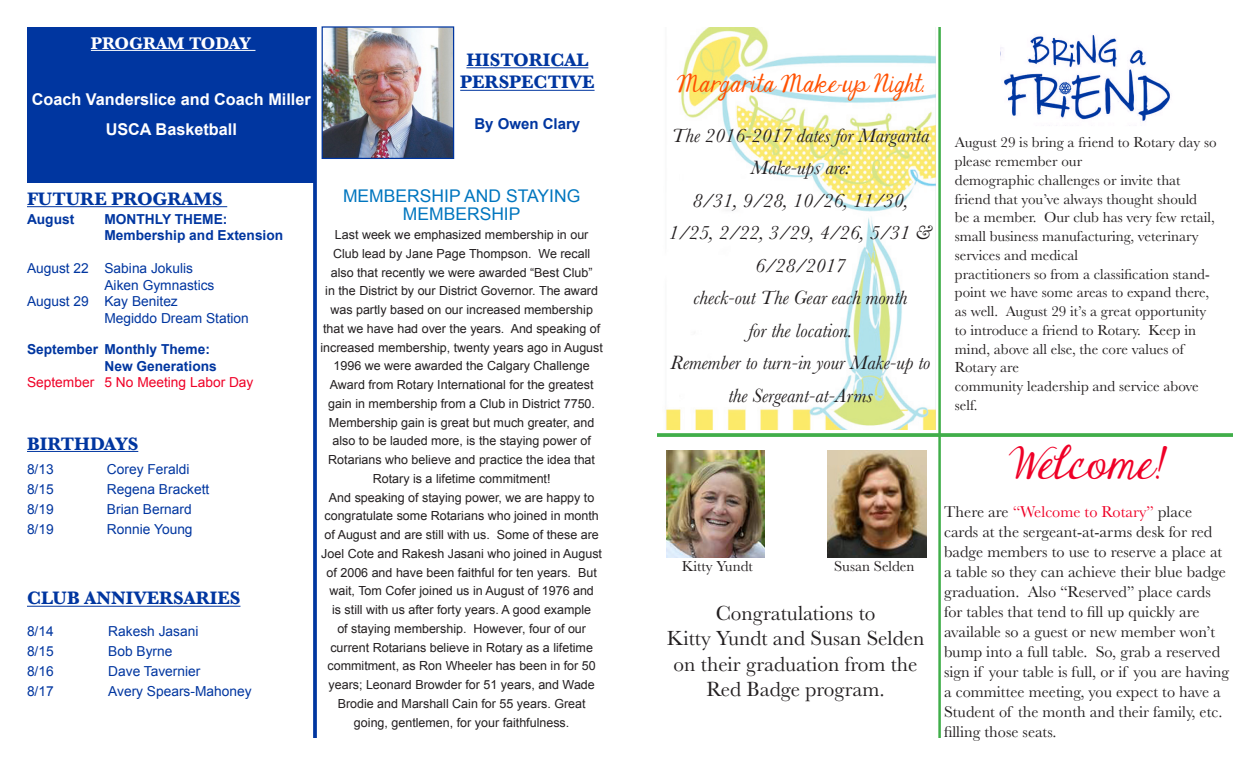
<style>
.page{position:relative;width:1260px;height:765px;background:#fff}
.page>*{position:absolute;margin:0;border:0;box-sizing:border-box;transform-origin:0 0}
.t1{font:37.5px "Janda Elegant Handwriting";letter-spacing:-.005em;color:#ef0027}
.t2{font:21.25px/25.5px "Baskerville";color:#231f20;text-align:center}
.t3{font:21.25px "Janda Elegant Handwriting";color:#ff5000}
.t4{font:italic 20px/32.5px "Baskerville";color:#231f20;text-align:center}
.t5{font:700 18.75px "Baskerville";color:#0036a0}
.t6{font:700 18.75px "Baskerville";color:#0036a0}
.t7{font:17.5px/18.8px "Arial";color:#0076bf;text-align:center}
.t8{font:700 17.5px "Baskerville";color:#fff}
.t9{font:16.25px/20px "Baskerville";color:#231f20}
.t10{font:700 16.25px/30px "Arial";color:#fff;text-align:center}
.t11{font:15px/18.8px "Baskerville";color:#231f20}
.t12{font:700 15px "Arial";color:#0036a0}
.t13{font:13.75px "Arial";color:#0036a0}
.t14{font:700 13.75px "Arial";color:#0036a0}
.t15{font:13.75px "Arial";color:#ef0027}
.t16{font:12.5px/18.8px "Arial";color:#231f20;text-align:center}
.s1{color:#ef0027}
</style>
<div class="page">
<svg style="left:313px;top:27px;width:4px;height:711px;background:#0f42a5"></svg>
<div style="left:27px;top:27px;width:288px;height:156px;background:#0036a0"></div>
<hr style="left:91px;top:50px;width:164px;height:1px;background:#fff">
<hr style="left:27px;top:206px;width:200px;height:1px;background:#0036a0">
<hr style="left:27px;top:451px;width:111px;height:1px;background:#0036a0">
<hr style="left:27px;top:606px;width:213px;height:1px;background:#0036a0">
<img style="left:324px;top:28px;width:128px;height:129px">
<div style="left:322px;top:26px;width:132px;height:133px;border:1px solid #0036a0"></div>
<hr style="left:466px;top:67px;width:122px;height:1px;background:#0036a0">
<hr style="left:460px;top:90px;width:135px;height:1px;background:#0036a0">
<hr style="left:938px;top:27px;width:3px;height:711px;background:#40ae49">
<svg style="left:657px;top:433px;width:576px;height:4px;background:#4bb253"></svg>
<img style="left:1001px;top:35px;width:169px;height:87px">
<img style="left:666px;top:27px;width:269px;height:402px">
<img style="left:666px;top:450px;width:99px;height:108px">
<img style="left:828px;top:450px;width:99px;height:108px">
<p class="t8" style="left:91px;top:31px;width:162px">PROGRAM TODAY</p>
<p class="t10" style="left:32px;top:85px;width:281px">Coach Vanderslice and Coach Miller<br>USCA Basketball</p>
<p class="t5" style="left:466px;top:47px;width:123px">HISTORICAL</p>
<p class="t5" style="left:460px;top:69px;width:136px">PERSPECTIVE</p>
<p class="t12" style="left:474px;top:114px;width:107px">By Owen Clary</p>
<p class="t5" style="left:27px;top:186px;width:26px">FUTU</p>
<p class="t5" style="left:80px;top:186px;width:142px">RE PROGRAMS</p>
<p class="t14" style="left:27px;top:210px;width:49px">August</p>
<p class="t14" style="left:104px;top:210px;width:124px">MONTHLY THEME:</p>
<p class="t14" style="left:104px;top:226px;width:180px">Membership and Extension</p>
<p class="t13" style="left:27px;top:259px;width:168px">August 22 Sabina Jokulis</p>
<p class="t13" style="left:104px;top:276px;width:112px">Aiken Gymnastics</p>
<p class="t13" style="left:27px;top:292px;width:152px">August 29 Kay Benitez</p>
<p class="t13" style="left:104px;top:309px;width:146px">Megiddo Dream Station</p>
<p class="t14" style="left:27px;top:340px;width:184px">September Monthly Theme:</p>
<p class="t14" style="left:104px;top:357px;width:114px">New Generations</p>
<p class="t15" style="left:27px;top:373px;width:228px">September 5 No Meeting Labor Day</p>
<p class="t6" style="left:27px;top:430px;width:113px">BIRTHDAYS</p>
<p class="t13" style="left:27px;top:460px;width:28px">8/13</p>
<p class="t13" style="left:107px;top:460px;width:84px">Corey Feraldi</p>
<p class="t13" style="left:27px;top:480px;width:28px">8/15</p>
<p class="t13" style="left:107px;top:480px;width:104px">Regena Brackett</p>
<p class="t13" style="left:27px;top:500px;width:28px">8/19</p>
<p class="t13" style="left:107px;top:500px;width:86px">Brian Bernard</p>
<p class="t13" style="left:27px;top:520px;width:28px">8/19</p>
<p class="t13" style="left:107px;top:520px;width:87px">Ronnie Young</p>
<p class="t6" style="left:27px;top:585px;width:215px">CLUB ANNIVERSARIES</p>
<p class="t13" style="left:27px;top:623px;width:28px">8/14</p>
<p class="t13" style="left:108px;top:623px;width:92px">Rakesh Jasani</p>
<p class="t13" style="left:27px;top:643px;width:28px">8/15</p>
<p class="t13" style="left:108px;top:643px;width:66px">Bob Byrne</p>
<p class="t13" style="left:27px;top:663px;width:28px">8/16</p>
<p class="t13" style="left:108px;top:663px;width:94px">Dave Tavernier</p>
<p class="t13" style="left:27px;top:683px;width:28px">8/17</p>
<p class="t13" style="left:108px;top:683px;width:145px">Avery Spears-Mahoney</p>
<p class="t7" style="left:343px;top:186px;width:239px">MEMBERSHIP AND STAYING<br>MEMBERSHIP</p>
<p class="t16" style="left:320px;top:225px;width:284px">Last week we emphasized membership in our<br>Club lead by Jane Page Thompson. We recall also that recently we were awarded “Best Club”<br>in the District by our District Governor. The award was partly based on our increased membership that we have had over the years. And speaking of increased membership, twenty years ago in August 1996 we were awarded the Calgary Challenge Award from Rotary International for the greatest gain in membership from a Club in District 7750.<br>Membership gain is great but much greater, and also to be lauded more, is the staying power of Rotarians who believe and practice the idea that Rotary is a lifetime commitment!</p>
<p class="t16" style="left:321px;top:488px;width:282px">And speaking of staying power, we are happy to congratulate some Rotarians who joined in month of August and are still with us. Some of these are Joel Cote and Rakesh Jasani who joined in August of 2006 and have been faithful for ten years. But wait, Tom Cofer joined us in August of 1976 and<br>is still with us after forty years. A good example<br>of staying membership. However, four of our current Rotarians believe in Rotary as a lifetime commitment, as Ron Wheeler has been in for 50 years; Leonard Browder for 51 years, and Wade Brodie and Marshall Cain for 55 years. Great going, gentlemen, for your faithfulness.</p>
<p class="t3" style="left:677px;top:68px;width:248px">Margarita Make-up Night.</p>
<p class="t4" style="left:672px;top:119px;width:259px">The 2016-2017 dates for Margarita<br>Make-ups are:</p>
<p class="t4" style="left:669px;top:184px;width:265px">8/31, 9/28, 10/26, 11/30,<br>1/25, 2/22, 3/29, 4/26, 5/31 &amp;<br>6/28/2017</p>
<p class="t4" style="left:694px;top:282px;width:215px">check-out The Gear each month</p>
<p class="t4" style="left:748px;top:314px;width:106px">for the location.</p>
<p class="t4" style="left:671px;top:347px;width:261px">Remember to turn-in your Make-up to the Sergeant-at-Arms</p>
<p class="t11" style="left:955px;top:133px;width:263px">August 29 is bring a friend to Rotary day so please remember our</p>
<p class="t11" style="left:955px;top:171px;width:261px">demographic challenges or invite that friend that you’ve always thought should be a member. Our club has very few retail, small business manufacturing, veterinary services and medical</p>
<p class="t11" style="left:955px;top:265px;width:256px">practitioners so from a classification stand&shy;point we have some areas to expand there, as well. August 29 it’s a great opportunity to introduce a friend to Rotary. Keep in mind, above all else, the core values of Rotary are</p>
<p class="t11" style="left:955px;top:377px;width:245px">community leadership and service above self.</p>
<p class="t11" style="left:682px;top:557px;width:73px">Kitty Yundt</p>
<p class="t11" style="left:834px;top:557px;width:82px">Susan Selden</p>
<p class="t2" style="left:716px;top:601px;width:161px">Congratulations to</p>
<p class="t2" style="left:667px;top:626px;width:259px">Kitty Yundt and Susan Selden on their graduation from the<br>Red Badge program.</p>
<p class="t1" style="left:1009px;top:437px;width:160px">Welcome!</p>
<p class="t9" style="left:944px;top:502px;width:287px">There are <span class="s1">“Welcome to Rotary”</span> place cards at the sergeant-at-arms desk for red badge members to use to reserve a place at a table so they can achieve their blue badge graduation. Also “Reserved” place cards for tables that tend to fill up quickly are available so a guest or new member won’t bump into a full table. So, grab a reserved sign if your table is full, or if you are having a committee meeting, you expect to have a Student of the month and their family, etc. filling those seats.</p>
</div>
